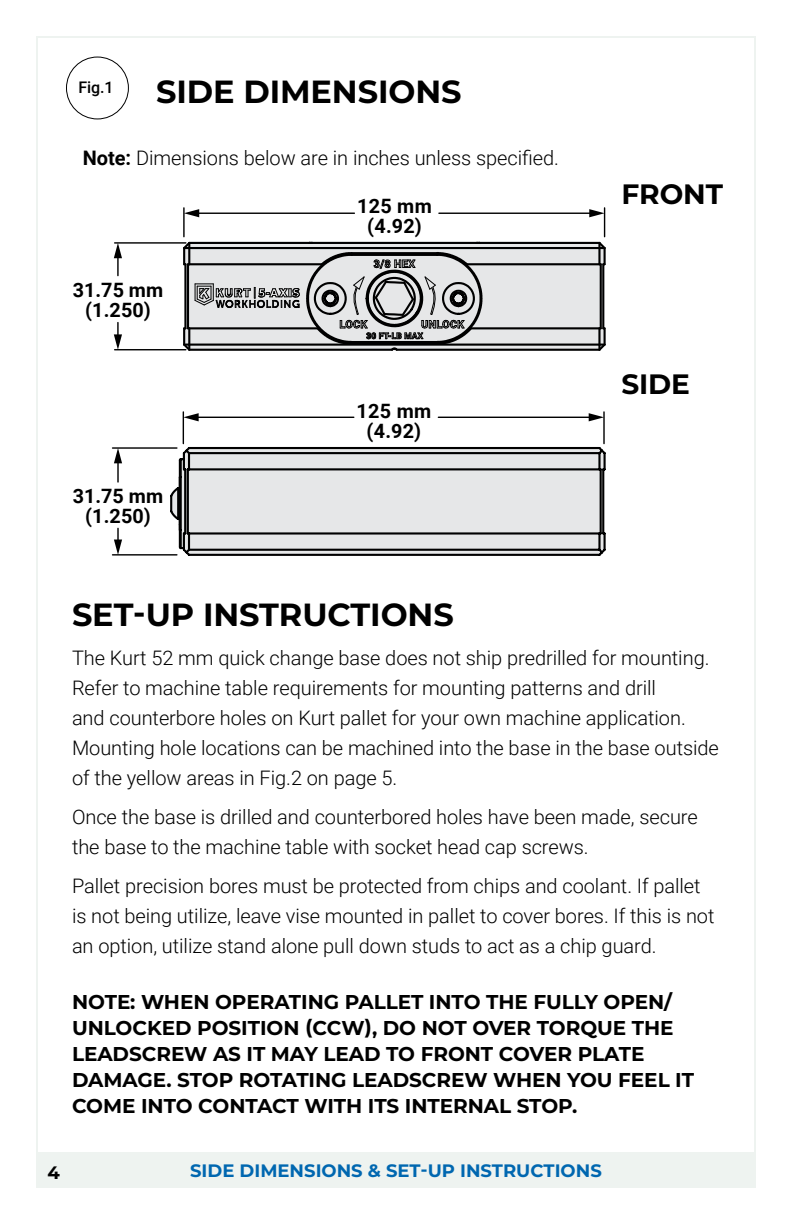
<style>
.page{position:relative;width:792px;height:1224px;background:#fff}
.page>*{position:absolute;margin:0;border:0;box-sizing:border-box;transform-origin:0 0}
.Bold_subhead_-_montserrat_16_12{font:700 32px "Montserrat";letter-spacing:-.005em;color:#000}
.Bold_subhead_-_montserrat_16_12-2{font:700 28px "Montserrat";letter-spacing:-.005em;color:#000}
.body_text_-_roboto_10_15{font:300 20px/30px "Roboto";letter-spacing:-.005em;color:#000}
.NOTE_text_-_bold_all_caps_12_15{font:700 20px/26px "Montserrat";letter-spacing:-.005em;color:#000}
.t1{font:700 19.8px/19.8px "Roboto";letter-spacing:.015em;color:#000;text-align:center}
.TOC_Blue_Bottom_in_List{font:700 18px "Montserrat";color:#0067b0}
.t2{font:700 18px "Montserrat";color:#000}
.Figure_Number{font:500 16px "Roboto";color:#000}
.s1{font-weight:700}
</style>
<div class="page">
<div style="left:38px;top:1152px;width:716px;height:35px;background:#eef3f0"></div>
<svg style="left:170px;top:447px;width:436px;height:109px;background:#c6c7c8"></svg>
<hr style="left:113px;top:554px;width:64px;height:2px;background:#000">
<hr style="left:113px;top:447px;width:64px;height:2px;background:#000">
<hr style="left:603px;top:412px;width:2px;height:32px;background:#000">
<hr style="left:183px;top:412px;width:1px;height:32px;background:#000">
<svg style="left:114px;top:528px;width:8px;height:27px"></svg>
<hr style="left:117px;top:461px;width:2px;height:21px;background:#000">
<svg style="left:114px;top:448px;width:8px;height:15px"></svg>
<hr style="left:438px;top:417px;width:153px;height:1px;background:#000">
<svg style="left:589px;top:413px;width:15px;height:8px"></svg>
<hr style="left:196px;top:417px;width:158px;height:1px;background:#000">
<svg style="left:184px;top:413px;width:15px;height:8px"></svg>
<div style="left:484px;top:244px;width:121px;height:105px;background:#e6e7e8"></div>
<hr style="left:189px;top:247px;width:410px;height:2px;background:#000">
<hr style="left:467px;top:263px;width:132px;height:2px;background:#000">
<hr style="left:602px;top:264px;width:2px;height:64px;background:#000">
<svg style="left:596px;top:327px;width:10px;height:24px"></svg>
<hr style="left:600px;top:264px;width:2px;height:64px;background:#000">
<hr style="left:189px;top:344px;width:410px;height:2px;background:#000">
<hr style="left:471px;top:327px;width:128px;height:2px;background:#000">
<hr style="left:397px;top:349px;width:202px;height:2px;background:#000">
<hr style="left:479px;top:242px;width:120px;height:2px;background:#000">
<svg style="left:181px;top:241px;width:303px;height:110px;background:#a8a9a9"></svg>
<hr style="left:115px;top:349px;width:71px;height:1px;background:#000">
<hr style="left:115px;top:242px;width:71px;height:2px;background:#000">
<hr style="left:183px;top:208px;width:2px;height:29px;background:#000">
<svg style="left:114px;top:323px;width:8px;height:27px"></svg>
<hr style="left:117px;top:255px;width:2px;height:21px;background:#000">
<svg style="left:114px;top:243px;width:8px;height:15px"></svg>
<hr style="left:439px;top:213px;width:153px;height:1px;background:#000">
<svg style="left:589px;top:208px;width:17px;height:57px"></svg>
<hr style="left:196px;top:213px;width:158px;height:1px;background:#000">
<svg style="left:184px;top:209px;width:15px;height:8px"></svg>
<div style="left:66px;top:57px;width:63px;height:62px;border:1px solid #000;border-radius:50%"></div>
<p class="Figure_Number" style="left:78px;top:76px;width:37px">Fig.1</p>
<p class="Bold_subhead_-_montserrat_16_12" style="left:156px;top:69px;width:307px">SIDE DIMENSIONS</p>
<p class="body_text_-_roboto_10_15" style="left:83px;top:142px;width:478px"><span class="s1">Note:</span> Dimensions below are in inches unless specified.</p>
<p class="t1" style="left:73px;top:279px;width:92px">31.75 mm (1.250)</p>
<p class="t1" style="left:73px;top:485px;width:92px">31.75 mm (1.250)</p>
<p class="t1" style="left:357px;top:196px;width:76px">125 mm (4.92)</p>
<p class="t1" style="left:357px;top:400px;width:76px">125 mm (4.92)</p>
<p class="Bold_subhead_-_montserrat_16_12-2" style="left:621px;top:173px;width:103px">FRONT</p>
<p class="Bold_subhead_-_montserrat_16_12-2" style="left:621px;top:364px;width:70px">SIDE</p>
<p class="Bold_subhead_-_montserrat_16_12" style="left:72px;top:591px;width:383px">SET-UP INSTRUCTIONS</p>
<p class="body_text_-_roboto_10_15" style="left:72px;top:642px;width:648px">The Kurt 52 mm quick change base does not ship predrilled for mounting.<br>Refer to machine table requirements for mounting patterns and drill<br>and counterbore holes on Kurt pallet for your own machine application.<br>Mounting hole locations can be machined into the base in the base outside of the yellow areas in Fig.2 on page 5.</p>
<p class="body_text_-_roboto_10_15" style="left:72px;top:801px;width:627px">Once the base is drilled and counterbored holes have been made, secure the base to the machine table with socket head cap screws.</p>
<p class="body_text_-_roboto_10_15" style="left:72px;top:870px;width:644px">Pallet precision bores must be protected from chips and coolant. If pallet is not being utilize, leave vise mounted in pallet to cover bores. If this is not an option, utilize stand alone pull down studs to act as a chip guard.</p>
<p class="NOTE_text_-_bold_all_caps_12_15" style="left:72px;top:988px;width:624px">NOTE: WHEN OPERATING PALLET INTO THE FULLY OPEN/ UNLOCKED POSITION (CCW), DO NOT OVER TORQUE THE LEADSCREW AS IT MAY LEAD TO FRONT COVER PLATE DAMAGE. STOP ROTATING LEADSCREW WHEN YOU FEEL IT COME INTO CONTACT WITH ITS INTERNAL STOP.</p>
<p class="t1" style="left:357px;top:649px;width:76px">125 mm (4.92)</p>
<p class="t1" style="left:73px;top:733px;width:92px">31.75 mm</p>
<p class="t2" style="left:48px;top:1159px;width:14px">4</p>
<p class="TOC_Blue_Bottom_in_List" style="left:190px;top:1157px;width:413px">SIDE DIMENSIONS &amp; SET-UP INSTRUCTIONS</p>
</div>
